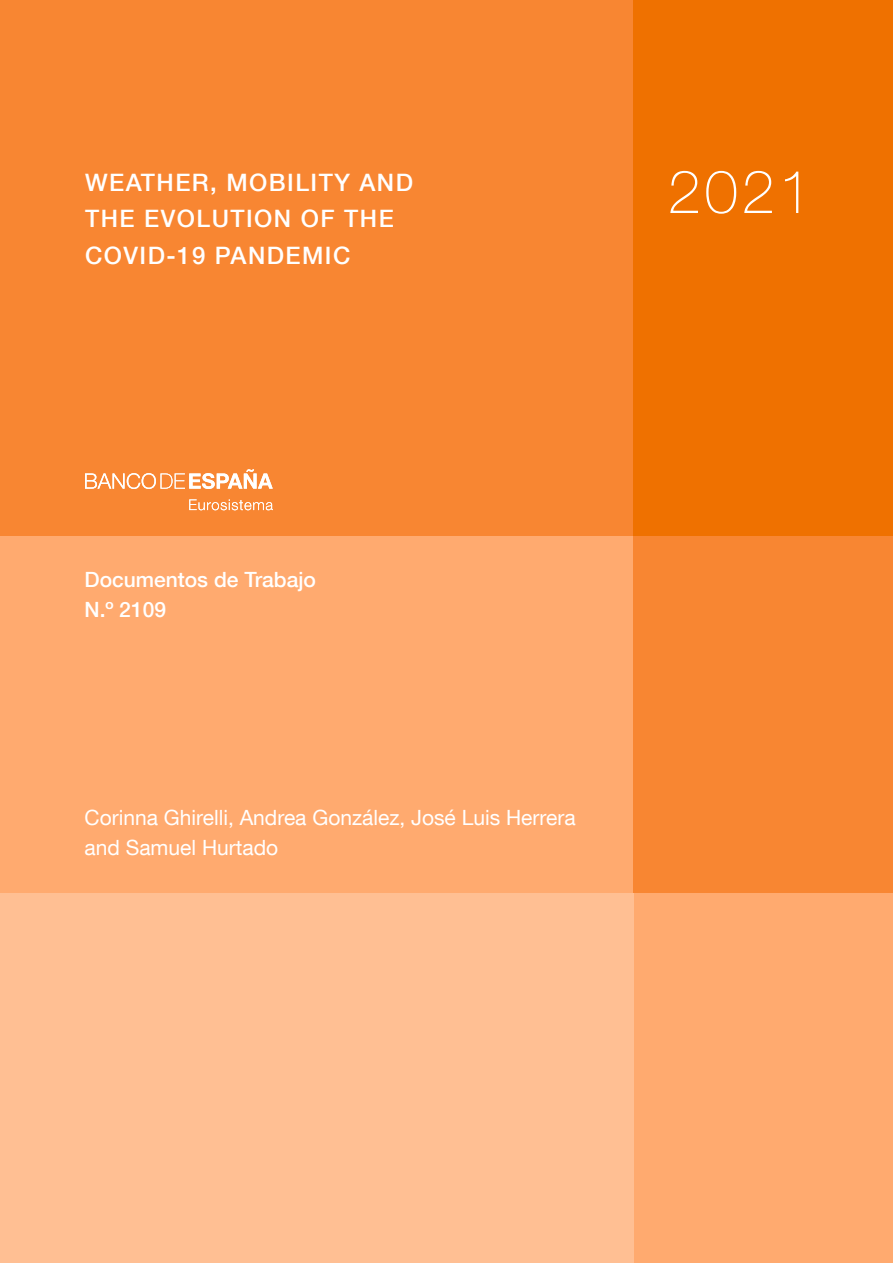
<style>
.page{position:relative;width:893px;height:1263px;background:#fff}
.page>*{position:absolute;margin:0;border:0;box-sizing:border-box;transform-origin:0 0}
.t1{font:100 60px "Bd E Neue Helvetica";color:#fff}
.Titulos_cubs{font:500 24px/36px "Bd E Neue Helvetica";letter-spacing:.06em;color:#fff}
.Autores{font:21px/30px "Bd E Neue Helvetica";color:#fff}
.Autores-2{font:500 21px/30px "Bd E Neue Helvetica";color:#fff}
</style>
<div class="page">
<div style="left:0;top:0;width:634px;height:536px;background:#f88632"></div>
<div style="left:634px;top:0;width:259px;height:536px;background:#ef7100"></div>
<div style="left:0;top:536px;width:634px;height:357px;background:#ffaa6f"></div>
<div style="left:634px;top:536px;width:259px;height:357px;background:#f88632"></div>
<div style="left:634px;top:893px;width:259px;height:370px;background:#ffaa6f"></div>
<div style="left:0;top:893px;width:634px;height:370px;background:#ffbf93"></div>
<svg style="left:85px;top:469px;width:188px;height:41px"></svg>
<p class="Titulos_cubs" style="left:85px;top:165px;width:330px">WEATHER, MOBILITY AND<br>THE EVOLUTION OF THE<br>COVID-19 PANDEMIC</p>
<p class="t1" style="left:668px;top:156px;width:146px">2021</p>
<p class="Autores-2" style="left:85px;top:564px;width:233px">Documentos de Trabajo<br>N.º 2109</p>
<p class="Autores" style="left:85px;top:802px;width:493px">Corinna Ghirelli, Andrea González, José Luis Herrera and Samuel Hurtado</p>
</div>
